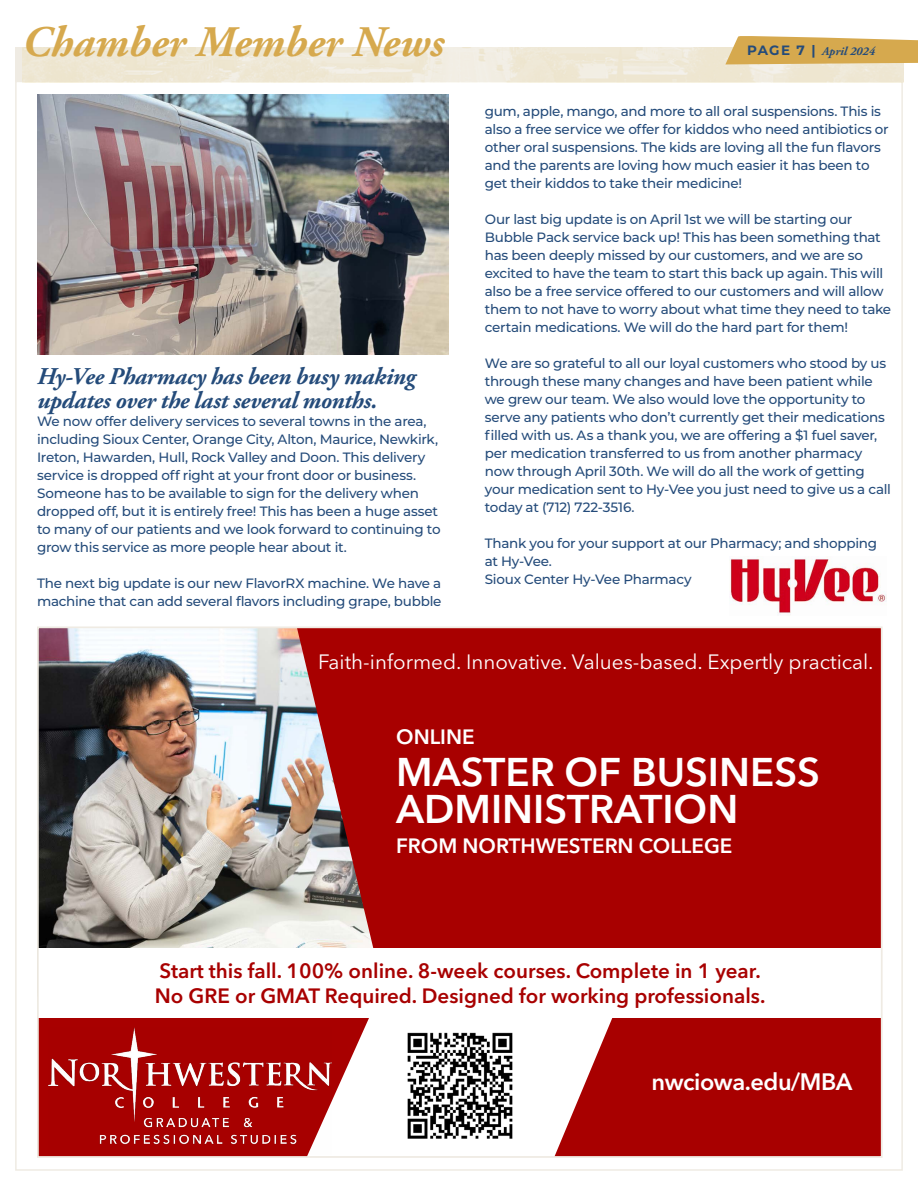
<style>
.page{position:relative;width:918px;height:1188px;background:#fff}
.page>*{position:absolute;margin:0;border:0;box-sizing:border-box;transform-origin:0 0}
.t1{font:italic 700 43.5px "Adobe Garamond Pro";color:#d6a94e}
.t2{font:600 39.75px/36.8px "Avenir Next LT Pro";color:#fff}
.t3{font:italic 700 24px/24px "Adobe Garamond Pro";letter-spacing:-.01em;color:#244b7a}
.t4{font:600 23.55px "Avenir Next LT Pro";letter-spacing:-.02em;color:#fff}
.t5{font:600 20.55px/25px "Avenir Next LT Pro";color:#a80000}
.t6{font:20.55px "Avenir Next LT Pro";color:#fff}
.t7{font:600 20.55px "Avenir Next LT Pro";color:#fff}
.t8{font:500 13.5px/18px "Montserrat";letter-spacing:-.02em;color:#244b7a}
.t9{font:italic 700 12px "Adobe Garamond Pro";color:#244b7a}
.s1{font-family:"Montserrat";font-style:normal;font-size:13.5px}
</style>
<div class="page">
<img style="left:22px;top:48px;width:703px;height:34px">
<svg style="left:725px;top:36px;width:193px;height:53px"></svg>
<img style="left:37px;top:95px;width:411px;height:259px">
<img style="left:730px;top:557px;width:157px;height:57px">
<img style="left:40px;top:629px;width:257px;height:319px">
<div style="left:297px;top:629px;width:583px;height:319px;background:#a80000"></div>
<svg style="left:40px;top:1018px;width:329px;height:137px;fill:#a80000"></svg>
<svg style="left:555px;top:1018px;width:325px;height:137px;background:#af1616"></svg>
<img style="left:49px;top:1028px;width:282px;height:126px">
<img style="left:407px;top:1032px;width:106px;height:107px">
<h1 class="t1" style="left:22px;top:17px;width:423px">Chamber Member News</h1>
<h3 class="t3" style="left:37px;top:365px;width:380px">Hy-Vee Pharmacy has been busy making updates over the last several months.</h3>
<p class="t8" style="left:37px;top:412px;width:405px">We now offer delivery services to several towns in the area, including Sioux Center, Orange City, Alton, Maurice, Newkirk, Ireton, Hawarden, Hull, Rock Valley and Doon. This delivery service is dropped off right at your front door or business.<br>Someone has to be available to sign for the delivery when dropped off, but it is entirely free! This has been a huge asset to many of our patients and we look forward to continuing to grow this service as more people hear about it.</p>
<p class="t8" style="left:37px;top:574px;width:406px">The next big update is our new FlavorRX machine. We have a machine that can add several flavors including grape, bubble</p>
<p class="t9" style="left:747px;top:45px;width:129px"><span class="s1">PAGE 7 |</span> April 2024</p>
<p class="t8" style="left:485px;top:102px;width:405px">gum, apple, mango, and more to all oral suspensions. This is also a free service we offer for kiddos who need antibiotics or other oral suspensions. The kids are loving all the fun flavors and the parents are loving how much easier it has been to get their kiddos to take their medicine!</p>
<p class="t8" style="left:485px;top:210px;width:408px">Our last big update is on April 1st we will be starting our Bubble Pack service back up! This has been something that has been deeply missed by our customers, and we are so excited to have the team to start this back up again. This will also be a free service offered to our customers and will allow them to not have to worry about what time they need to take certain medications. We will do the hard part for them!</p>
<p class="t8" style="left:485px;top:354px;width:408px">We are so grateful to all our loyal customers who stood by us through these many changes and have been patient while we grew our team. We also would love the opportunity to serve any patients who don’t currently get their medications filled with us. As a thank you, we are offering a $1 fuel saver, per medication transferred to us from another pharmacy now through April 30th. We will do all the work of getting your medication sent to Hy-Vee you just need to give us a call today at (712) 722-3516.</p>
<p class="t8" style="left:485px;top:534px;width:394px">Thank you for your support at our Pharmacy; and shopping at Hy-Vee.<br>Sioux Center Hy-Vee Pharmacy</p>
<h3 class="t6" style="left:318px;top:649px;width:557px">Faith-informed. Innovative. Values-based. Expertly practical.</h3>
<h3 class="t7" style="left:396px;top:724px;width:80px">ONLINE</h3>
<h2 class="t2" style="left:396px;top:754px;width:425px">MASTER OF BUSINESS<br>ADMINISTRATION</h2>
<h3 class="t7" style="left:396px;top:833px;width:338px">FROM NORTHWESTERN COLLEGE</h3>
<h3 class="t5" style="left:155px;top:958px;width:612px">Start this fall. 100% online. 8-week courses. Complete in 1 year.<br>No GRE or GMAT Required. Designed for working professionals.</h3>
<h3 class="t4" style="left:652px;top:1068px;width:202px">nwciowa.edu/MBA</h3>
</div>
